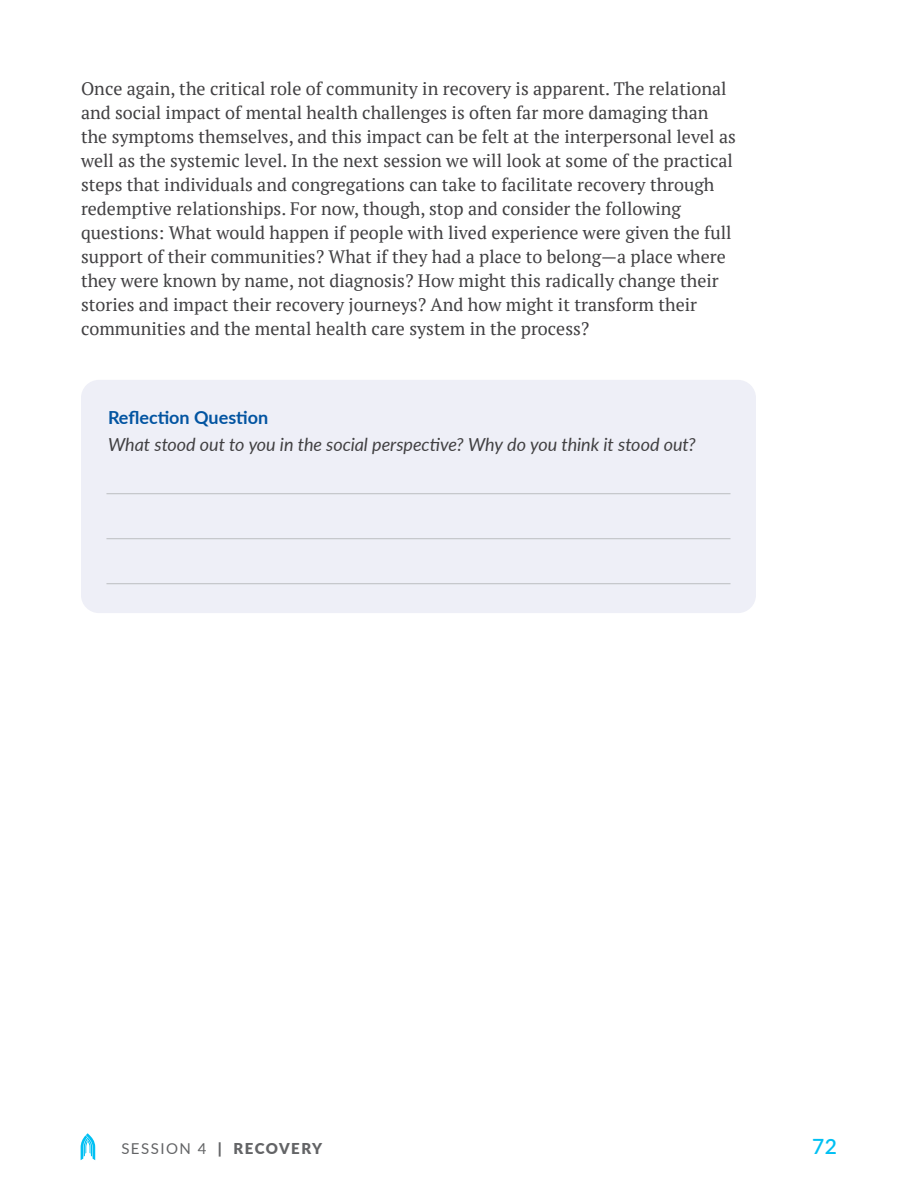
<style>
.page{position:relative;width:918px;height:1188px;background:#fff}
.page>*{position:absolute;margin:0;border:0;box-sizing:border-box;transform-origin:0 0}
.t1{font:600 21px "Lato";color:#00c0f3}
.t2{font:18px/24px "PT Serif";color:#414042}
.t3{font:italic 18px "Lato";color:#414042}
.t4{font:700 18px "Lato";color:#0254a1}
.t5{font:900 15px "Lato";letter-spacing:.085em;color:#636466}
.s1{font-weight:400}
</style>
<div class="page">
<svg style="left:81px;top:1133px;width:14px;height:27px"></svg>
<div style="left:81px;top:380px;width:675px;height:233px;background:#eeeff7;border-radius:18px"></div>
<hr style="left:106px;top:493px;width:625px;height:1px;background:#bcbec0">
<hr style="left:106px;top:538px;width:625px;height:1px;background:#bcbec0">
<hr style="left:106px;top:583px;width:625px;height:1px;background:#bcbec0">
<p class="t2" style="left:81px;top:76px;width:656px">Once again, the critical role of community in recovery is apparent. The relational and social impact of mental health challenges is often far more damaging than the symptoms themselves, and this impact can be felt at the interpersonal level as well as the systemic level. In the next session we will look at some of the practical steps that individuals and congregations can take to facilitate recovery through redemptive relationships. For now, though, stop and consider the following questions: What would happen if people with lived experience were given the full support of their communities? What if they had a place to belong—a place where they were known by name, not diagnosis? How might this radically change their stories and impact their recovery journeys? And how might it transform their communities and the mental health care system in the process?</p>
<p class="t4" style="left:108px;top:405px;width:162px">Reflection Question</p>
<p class="t3" style="left:108px;top:432px;width:589px">What stood out to you in the social perspective? Why do you think it stood out?</p>
<p class="t5" style="left:121px;top:1138px;width:202px"><span class="s1">SESSION 4</span> | RECOVERY</p>
<p class="t1" style="left:812px;top:1131px;width:26px">72</p>
</div>
